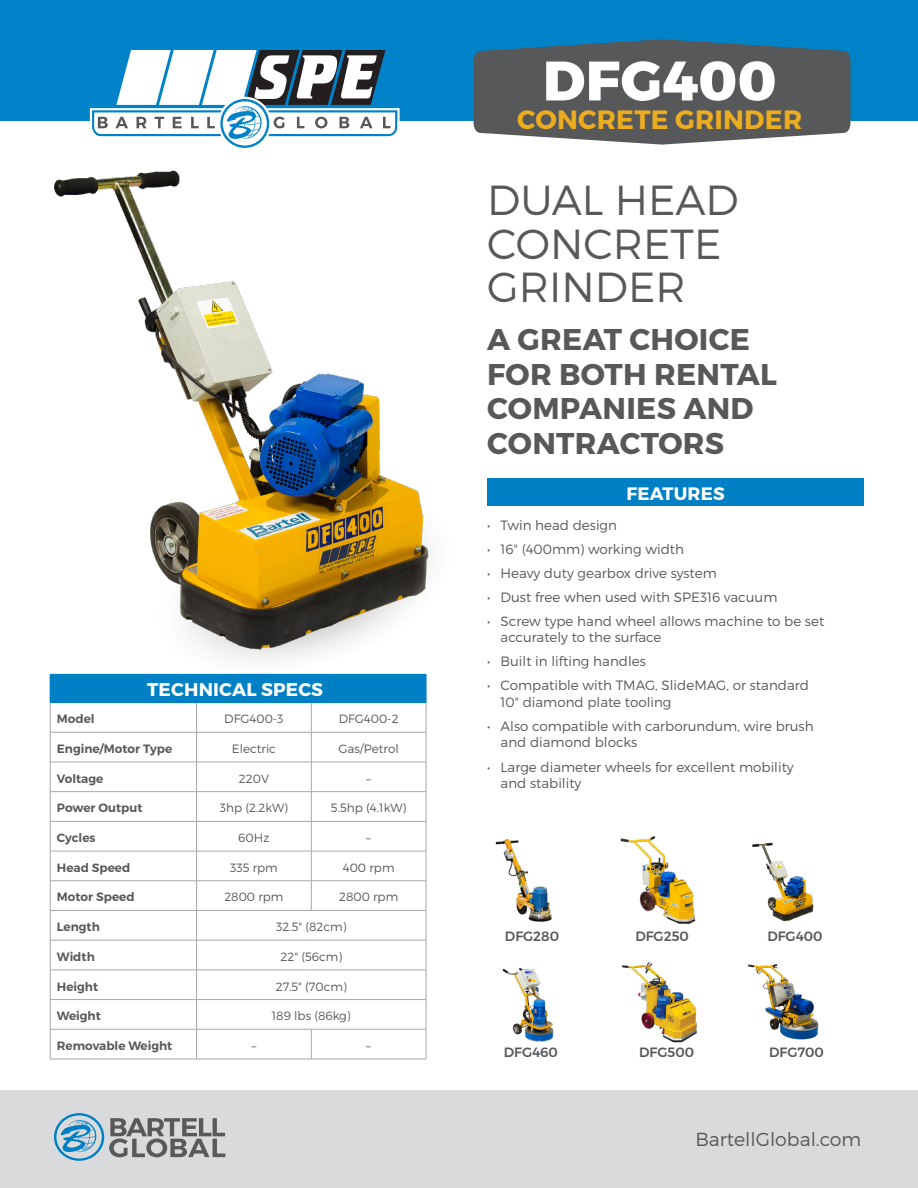
<style>
.page{position:relative;width:918px;height:1188px;background:#fff}
.page>*{position:absolute;margin:0;border:0;box-sizing:border-box;transform-origin:0 0}
.SPEC_SHEET_-_title{font:800 55.5px "Montserrat";letter-spacing:.005em;color:#fff}
.SPEC_SHEET_-_title-2{font:300 42px/43.5px "Montserrat";color:#57585a}
.SPEC_SHEET_-_head{font:700 30px/34.5px "Montserrat";letter-spacing:.01em;color:#57585a}
.SPEC_SHEET_-_subtitl{font:700 26.55px "Montserrat";letter-spacing:.01em;color:#ebac20}
.SPEC_SHEET_-_head-2{font:300 18.9px "Montserrat";color:#57585a}
.t1{font:700 18.3px "Montserrat";letter-spacing:.01em;color:#fff}
.t2{font:700 18px "Montserrat";letter-spacing:.01em;color:#fff}
.t3{font:300 13.5px/16.5px "Montserrat";color:#57585a}
.series_caption{font:500 13.5px "Montserrat";color:#57585a}
.TECHNICAL_SPECS_body{font:300 12px "Montserrat";color:#57585a}
.TECHNICAL_SPECS_-_RO{font:600 12px "Montserrat";color:#57585a}
</style>
<div class="page">
<div style="left:0;top:1091px;width:918px;height:97px;background:#d9dadc"></div>
<svg style="left:54px;top:1113px;width:171px;height:48px"></svg>
<div style="left:50px;top:674px;width:376px;height:29px;background:#0080c4"></div>
<hr style="left:50px;top:821px;width:147px;height:1px;background:#a6a7ab">
<hr style="left:197px;top:821px;width:114px;height:1px;background:#a6a7ab">
<hr style="left:311px;top:821px;width:115px;height:1px;background:#a6a7ab">
<hr style="left:50px;top:732px;width:147px;height:1px;background:#a6a7ab">
<hr style="left:50px;top:732px;width:1px;height:30px;background:#a6a7ab">
<hr style="left:197px;top:732px;width:114px;height:1px;background:#a6a7ab">
<hr style="left:196px;top:732px;width:1px;height:30px;background:#a6a7ab">
<hr style="left:311px;top:732px;width:115px;height:1px;background:#a6a7ab">
<hr style="left:311px;top:732px;width:1px;height:30px;background:#a6a7ab">
<hr style="left:426px;top:732px;width:1px;height:30px;background:#a6a7ab">
<hr style="left:50px;top:762px;width:147px;height:1px;background:#a6a7ab">
<hr style="left:197px;top:762px;width:114px;height:1px;background:#a6a7ab">
<hr style="left:311px;top:762px;width:115px;height:1px;background:#a6a7ab">
<hr style="left:50px;top:791px;width:147px;height:1px;background:#a6a7ab">
<hr style="left:197px;top:791px;width:114px;height:1px;background:#a6a7ab">
<hr style="left:311px;top:791px;width:115px;height:1px;background:#a6a7ab">
<svg style="left:50px;top:762px;width:1px;height:89px"></svg>
<svg style="left:196px;top:763px;width:1px;height:88px"></svg>
<svg style="left:311px;top:762px;width:1px;height:89px"></svg>
<svg style="left:426px;top:762px;width:1px;height:89px"></svg>
<hr style="left:50px;top:851px;width:147px;height:1px;background:#a6a7ab">
<hr style="left:50px;top:851px;width:1px;height:30px;background:#a6a7ab">
<hr style="left:197px;top:851px;width:114px;height:1px;background:#a6a7ab">
<hr style="left:196px;top:851px;width:1px;height:30px;background:#a6a7ab">
<hr style="left:311px;top:851px;width:115px;height:1px;background:#a6a7ab">
<hr style="left:311px;top:851px;width:1px;height:30px;background:#a6a7ab">
<hr style="left:426px;top:851px;width:1px;height:30px;background:#a6a7ab">
<hr style="left:50px;top:881px;width:147px;height:1px;background:#a6a7ab">
<hr style="left:197px;top:881px;width:114px;height:1px;background:#a6a7ab">
<hr style="left:311px;top:881px;width:115px;height:1px;background:#a6a7ab">
<svg style="left:311px;top:881px;width:1px;height:29px"></svg>
<hr style="left:50px;top:910px;width:147px;height:1px;background:#a6a7ab">
<svg style="left:50px;top:881px;width:1px;height:59px"></svg>
<hr style="left:197px;top:910px;width:114px;height:1px;background:#a6a7ab">
<hr style="left:311px;top:910px;width:115px;height:1px;background:#a6a7ab">
<hr style="left:50px;top:940px;width:147px;height:1px;background:#a6a7ab">
<hr style="left:50px;top:940px;width:1px;height:30px;background:#a6a7ab">
<hr style="left:50px;top:970px;width:147px;height:1px;background:#a6a7ab">
<hr style="left:50px;top:999px;width:147px;height:1px;background:#a6a7ab">
<svg style="left:50px;top:970px;width:1px;height:59px"></svg>
<hr style="left:50px;top:1029px;width:147px;height:1px;background:#a6a7ab">
<hr style="left:50px;top:1029px;width:1px;height:30px;background:#a6a7ab">
<hr style="left:311px;top:1029px;width:1px;height:30px;background:#a6a7ab">
<hr style="left:426px;top:1029px;width:1px;height:30px;background:#a6a7ab">
<hr style="left:50px;top:1059px;width:147px;height:1px;background:#a6a7ab">
<hr style="left:197px;top:1059px;width:114px;height:1px;background:#a6a7ab">
<hr style="left:311px;top:1059px;width:115px;height:1px;background:#a6a7ab">
<svg style="left:196px;top:703px;width:1px;height:29px"></svg>
<svg style="left:311px;top:703px;width:1px;height:29px"></svg>
<svg style="left:196px;top:882px;width:1px;height:58px"></svg>
<svg style="left:426px;top:881px;width:1px;height:59px"></svg>
<hr style="left:197px;top:940px;width:114px;height:1px;background:#a6a7ab">
<hr style="left:196px;top:940px;width:1px;height:30px;background:#a6a7ab">
<hr style="left:311px;top:940px;width:115px;height:1px;background:#a6a7ab">
<hr style="left:426px;top:940px;width:1px;height:30px;background:#a6a7ab">
<hr style="left:197px;top:970px;width:114px;height:1px;background:#a6a7ab">
<hr style="left:311px;top:970px;width:115px;height:1px;background:#a6a7ab">
<hr style="left:197px;top:999px;width:114px;height:1px;background:#a6a7ab">
<svg style="left:196px;top:971px;width:1px;height:58px"></svg>
<hr style="left:311px;top:999px;width:115px;height:1px;background:#a6a7ab">
<svg style="left:426px;top:970px;width:1px;height:59px"></svg>
<hr style="left:197px;top:1029px;width:114px;height:1px;background:#a6a7ab">
<hr style="left:311px;top:1029px;width:115px;height:1px;background:#a6a7ab">
<hr style="left:196px;top:1029px;width:1px;height:30px;background:#a6a7ab">
<svg style="left:50px;top:703px;width:1px;height:29px"></svg>
<svg style="left:426px;top:687px;width:1px;height:45px"></svg>
<div style="left:487px;top:479px;width:377px;height:27px;background:#0080c4"></div>
<div style="left:0;top:0;width:918px;height:121px;background:#0082c8"></div>
<svg style="left:474px;top:39px;width:377px;height:106px;background:#5c646a"></svg>
<svg style="left:90px;top:50px;width:310px;height:98px"></svg>
<img style="left:54px;top:170px;width:389px;height:490px">
<img style="left:502px;top:968px;width:52px;height:74px">
<img style="left:620px;top:836px;width:76px;height:89px">
<img style="left:747px;top:964px;width:72px;height:76px">
<img style="left:752px;top:842px;width:62px;height:80px">
<img style="left:622px;top:962px;width:75px;height:81px">
<img style="left:495px;top:839px;width:57px;height:83px">
<p class="t1" style="left:147px;top:678px;width:177px">TECHNICAL SPECS</p>
<p class="TECHNICAL_SPECS_-_RO" style="left:57px;top:712px;width:39px">Model</p>
<p class="TECHNICAL_SPECS_body" style="left:224px;top:712px;width:61px">DFG400-3</p>
<p class="TECHNICAL_SPECS_body" style="left:339px;top:712px;width:61px">DFG400-2</p>
<p class="TECHNICAL_SPECS_-_RO" style="left:57px;top:741px;width:117px">Engine/Motor Type</p>
<p class="TECHNICAL_SPECS_body" style="left:232px;top:741px;width:46px">Electric</p>
<p class="TECHNICAL_SPECS_body" style="left:339px;top:741px;width:62px">Gas/Petrol</p>
<p class="TECHNICAL_SPECS_-_RO" style="left:57px;top:771px;width:48px">Voltage</p>
<p class="TECHNICAL_SPECS_body" style="left:239px;top:771px;width:32px">220V</p>
<p class="TECHNICAL_SPECS_body" style="left:366px;top:771px;width:6px">–</p>
<p class="TECHNICAL_SPECS_-_RO" style="left:57px;top:801px;width:87px">Power Output</p>
<p class="TECHNICAL_SPECS_body" style="left:220px;top:801px;width:70px">3hp (2.2kW)</p>
<p class="TECHNICAL_SPECS_body" style="left:331px;top:801px;width:77px">5.5hp (4.1kW)</p>
<p class="TECHNICAL_SPECS_-_RO" style="left:57px;top:830px;width:40px">Cycles</p>
<p class="TECHNICAL_SPECS_body" style="left:238px;top:830px;width:33px">60Hz</p>
<p class="TECHNICAL_SPECS_body" style="left:366px;top:830px;width:6px">–</p>
<p class="TECHNICAL_SPECS_-_RO" style="left:57px;top:860px;width:75px">Head Speed</p>
<p class="TECHNICAL_SPECS_body" style="left:230px;top:860px;width:49px">335 rpm</p>
<p class="TECHNICAL_SPECS_body" style="left:343px;top:860px;width:53px">400 rpm</p>
<p class="TECHNICAL_SPECS_-_RO" style="left:57px;top:890px;width:79px">Motor Speed</p>
<p class="TECHNICAL_SPECS_body" style="left:224px;top:890px;width:61px">2800 rpm</p>
<p class="TECHNICAL_SPECS_body" style="left:339px;top:890px;width:61px">2800 rpm</p>
<p class="TECHNICAL_SPECS_-_RO" style="left:57px;top:919px;width:44px">Length</p>
<p class="TECHNICAL_SPECS_body" style="left:276px;top:920px;width:72px">32.5" (82cm)</p>
<p class="TECHNICAL_SPECS_-_RO" style="left:57px;top:949px;width:39px">Width</p>
<p class="TECHNICAL_SPECS_body" style="left:280px;top:949px;width:63px">22" (56cm)</p>
<p class="TECHNICAL_SPECS_-_RO" style="left:57px;top:979px;width:43px">Height</p>
<p class="TECHNICAL_SPECS_body" style="left:276px;top:979px;width:73px">27.5" (70cm)</p>
<p class="TECHNICAL_SPECS_-_RO" style="left:57px;top:1009px;width:45px">Weight</p>
<p class="TECHNICAL_SPECS_body" style="left:272px;top:1009px;width:80px">189 lbs (86kg)</p>
<p class="TECHNICAL_SPECS_-_RO" style="left:57px;top:1038px;width:117px">Removable Weight</p>
<p class="TECHNICAL_SPECS_body" style="left:252px;top:1038px;width:6px">–</p>
<p class="TECHNICAL_SPECS_body" style="left:366px;top:1038px;width:6px">–</p>
<p class="SPEC_SHEET_-_title" style="left:543px;top:46px;width:235px">DFG400</p>
<p class="SPEC_SHEET_-_subtitl" style="left:517px;top:103px;width:287px">CONCRETE GRINDER</p>
<p class="SPEC_SHEET_-_title-2" style="left:487px;top:178px;width:253px">DUAL HEAD<br>CONCRETE<br>GRINDER</p>
<p class="SPEC_SHEET_-_head" style="left:487px;top:323px;width:291px">A GREAT CHOICE<br>FOR BOTH RENTAL<br>COMPANIES AND<br>CONTRACTORS</p>
<p class="t2" style="left:626px;top:482px;width:100px">FEATURES</p>
<p class="t3" style="left:487px;top:516px;width:131px">• Twin head design</p>
<p class="t3" style="left:487px;top:540px;width:199px">• 16" (400mm) working width</p>
<p class="t3" style="left:487px;top:564px;width:231px">• Heavy duty gearbox drive system</p>
<p class="t3" style="left:487px;top:588px;width:292px">• Dust free when used with SPE316 vacuum</p>
<p class="t3" style="left:501px;top:612px;width:325px;text-indent:-14px">• Screw type hand wheel allows machine to be set accurately to the surface</p>
<p class="t3" style="left:487px;top:653px;width:160px">• Built in lifting handles</p>
<p class="t3" style="left:501px;top:677px;width:310px;text-indent:-14px">• Compatible with TMAG, SlideMAG, or standard<br>10" diamond plate tooling</p>
<p class="t3" style="left:501px;top:718px;width:315px;text-indent:-14px">• Also compatible with carborundum, wire brush and diamond blocks</p>
<p class="t3" style="left:501px;top:758px;width:295px;text-indent:-14px">• Large diameter wheels for excellent mobility and stability</p>
<p class="series_caption" style="left:505px;top:925px;width:56px">DFG280</p>
<p class="series_caption" style="left:504px;top:1041px;width:56px">DFG460</p>
<p class="series_caption" style="left:635px;top:925px;width:55px">DFG250</p>
<p class="series_caption" style="left:639px;top:1041px;width:56px">DFG500</p>
<p class="series_caption" style="left:767px;top:925px;width:57px">DFG400</p>
<p class="series_caption" style="left:769px;top:1041px;width:56px">DFG700</p>
<p class="SPEC_SHEET_-_head-2" style="left:695px;top:1128px;width:167px">BartellGlobal.com</p>
</div>
